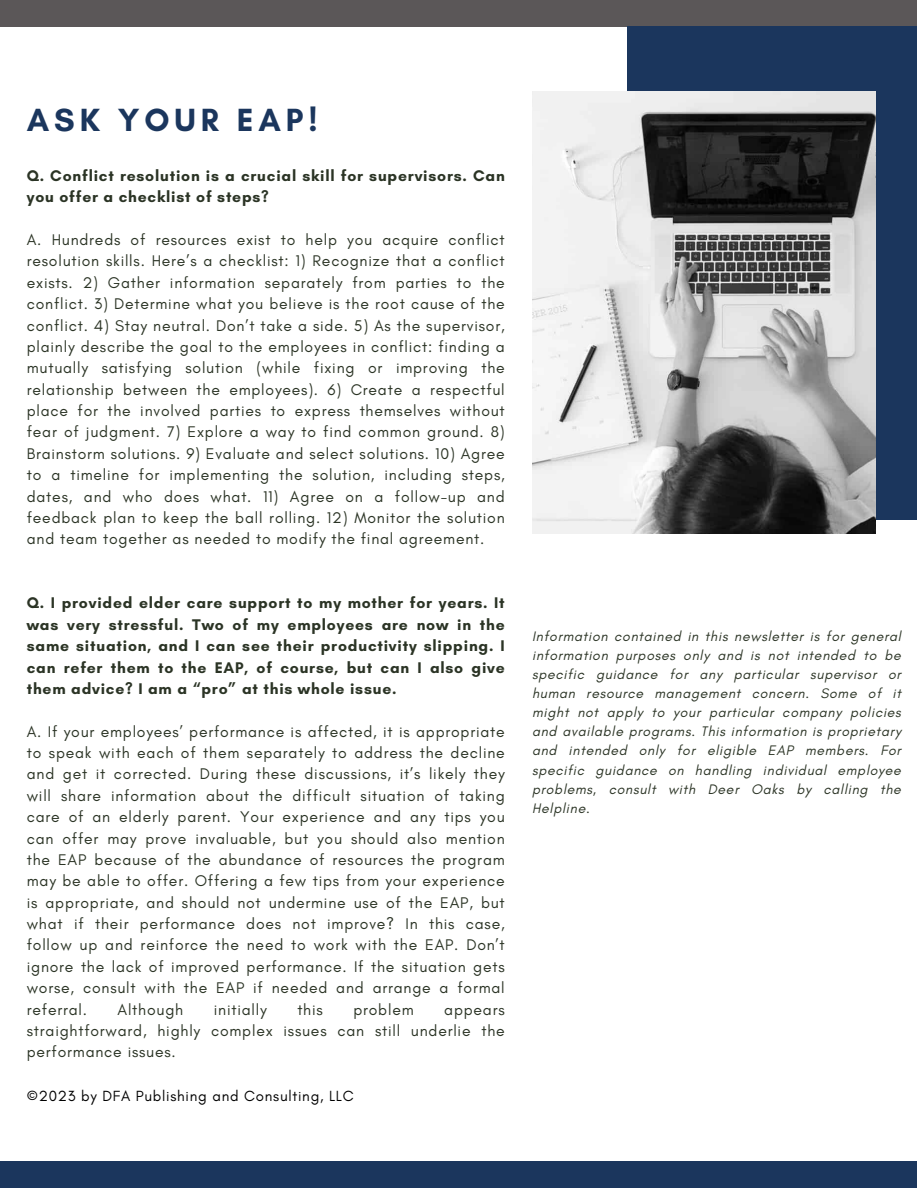
<style>
.page{position:relative;width:918px;height:1188px;background:#fff}
.page>*{position:absolute;margin:0;border:0;box-sizing:border-box;transform-origin:0 0}
.t1{font:700 32.7px "Glacial Indifference";letter-spacing:.15em;color:#1b365d}
.t2{font:15.75px/21.3px "Glacial Indifference";letter-spacing:.05em;color:#2b3425;text-align:justify}
.t3{font:700 15.75px/21.3px "Glacial Indifference";letter-spacing:.05em;color:#2b3425}
.t4{font:15px "Glacial Indifference";letter-spacing:.05em;color:#000}
.t5{font:italic 14.1px/19.2px "Glacial Indifference";letter-spacing:.05em;color:#2b3425;text-align:justify}
</style>
<div class="page">
<div style="left:0;top:0;width:917px;height:27px;background:#5b5758"></div>
<div style="left:0;top:1162px;width:916px;height:26px;background:#1b365d"></div>
<div style="left:628px;top:26px;width:289px;height:493px;background:#1b365d"></div>
<img style="left:532px;top:92px;width:343px;height:442px">
<p class="t1" style="left:27px;top:100px;width:292px">ASK YOUR EAP!</p>
<p class="t3" style="left:27px;top:165px;width:479px">Q. Conflict resolution is a crucial skill for supervisors. Can you offer a checklist of steps?</p>
<p class="t2" style="left:27px;top:229px;width:479px">A. Hundreds of resources exist to help you acquire conflict resolution skills. Here’s a checklist: 1) Recognize that a conflict exists. 2) Gather information separately from parties to the conflict. 3) Determine what you believe is the root cause of the conflict. 4) Stay neutral. Don’t take a side. 5) As the supervisor, plainly describe the goal to the employees in conflict: finding a mutually satisfying solution (while fixing or improving the relationship between the employees). 6) Create a respectful place for the involved parties to express themselves without fear of judgment. 7) Explore a way to find common ground. 8)<br>Brainstorm solutions. 9) Evaluate and select solutions. 10) Agree to a timeline for implementing the solution, including steps, dates, and who does what. 11) Agree on a follow-up and feedback plan to keep the ball rolling. 12) Monitor the solution and team together as needed to modify the final agreement.</p>
<p class="t3" style="left:27px;top:592px;width:479px;text-align:justify">Q. I provided elder care support to my mother for years. It was very stressful. Two of my employees are now in the same situation, and I can see their productivity slipping. I can refer them to the EAP, of course, but can I also give them advice? I am a “pro” at this whole issue.</p>
<p class="t2" style="left:27px;top:721px;width:479px">A. If your employees’ performance is affected, it is appropriate to speak with each of them separately to address the decline and get it corrected. During these discussions, it’s likely they will share information about the difficult situation of taking care of an elderly parent. Your experience and any tips you can offer may prove invaluable, but you should also mention the EAP because of the abundance of resources the program may be able to offer. Offering a few tips from your experience is appropriate, and should not undermine use of the EAP, but what if their performance does not improve? In this case, follow up and reinforce the need to work with the EAP. Don’t ignore the lack of improved performance. If the situation gets worse, consult with the EAP if needed and arrange a formal referral.</p>
<p class="t2" style="left:118px;top:998px;width:67px">Although</p>
<p class="t2" style="left:214px;top:998px;width:54px">initially</p>
<p class="t2" style="left:297px;top:998px;width:27px">this</p>
<p class="t2" style="left:353px;top:998px;width:62px">problem</p>
<p class="t2" style="left:27px;top:998px;width:479px;text-indent:418px">appears straightforward, highly complex issues can still underlie the performance issues.</p>
<p class="t4" style="left:27px;top:1086px;width:328px">©2023 by DFA Publishing and Consulting, LLC</p>
<p class="t5" style="left:532px;top:626px;width:370px">Information contained in this newsletter is for general information purposes only and is not intended to be specific guidance for any particular supervisor or human resource management concern. Some of it might not apply to your particular company policies and available programs. This information is proprietary and intended only for eligible EAP members. For specific guidance on handling individual employee problems, consult with Deer Oaks by calling the Helpline.</p>
</div>
